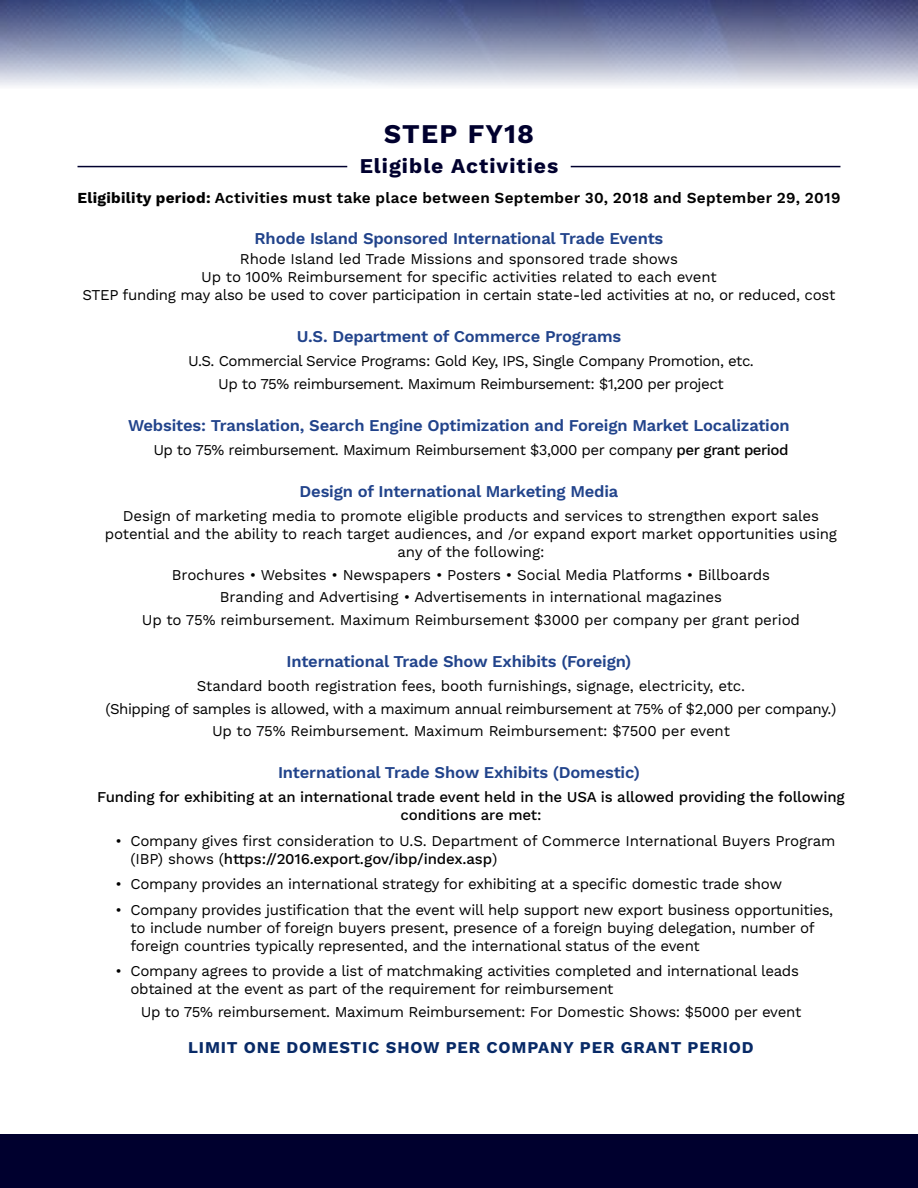
<style>
.page{position:relative;width:918px;height:1188px;background:#fff}
.page>*{position:absolute;margin:0;border:0;box-sizing:border-box;transform-origin:0 0}
.t1{font:700 27px "Work Sans";letter-spacing:.05em;color:#00002e}
.t2{font:700 21px "Work Sans";letter-spacing:.05em;color:#00002e}
.t3{font:600 16.5px "Work Sans";letter-spacing:-.01em;color:#21438b}
.t4{font:700 16.5px "Work Sans";letter-spacing:.05em;color:#082a67}
.t5{font:600 15.3px "Work Sans";letter-spacing:.02em;color:#000}
.t6{font:15px/18px "Work Sans";letter-spacing:-.02em;color:#000;text-align:center}
.t7{font:500 15px/18px "Work Sans";letter-spacing:-.01em;color:#000;text-align:center}
.s1{font-weight:700}
.s2{font-weight:500}
</style>
<div class="page">
<img style="left:0;top:0;width:918px;height:86px">
<hr style="left:78px;top:166px;width:269px;height:1px;background:#00002e">
<hr style="left:571px;top:166px;width:269px;height:1px;background:#00002e">
<div style="left:0;top:1134px;width:918px;height:54px;background:#00002e"></div>
<h1 class="t1" style="left:384px;top:123px;width:152px">STEP FY18</h1>
<h2 class="t2" style="left:360px;top:157px;width:200px">Eligible Activities</h2>
<p class="t5" style="left:78px;top:192px;width:764px"><span class="s1">Eligibility period:</span> Activities must take place between September 30, 2018 and September 29, 2019</p>
<p class="t3" style="left:255px;top:232px;width:410px">Rhode Island Sponsored International Trade Events</p>
<p class="t6" style="left:83px;top:251px;width:754px">Rhode Island led Trade Missions and sponsored trade shows<br>Up to 100% Reimbursement for specific activities related to each event<br>STEP funding may also be used to cover participation in certain state-led activities at no, or reduced, cost</p>
<p class="t3" style="left:297px;top:330px;width:326px">U.S. Department of Commerce Programs</p>
<p class="t6" style="left:188px;top:351px;width:567px;line-height:22.5px">U.S. Commercial Service Programs: Gold Key, IPS, Single Company Promotion, etc.<br>Up to 75% reimbursement. Maximum Reimbursement: $1,200 per project</p>
<p class="t3" style="left:128px;top:419px;width:663px">Websites: Translation, Search Engine Optimization and Foreign Market Localization</p>
<p class="t6" style="left:153px;top:442px;width:637px">Up to 75% reimbursement. Maximum Reimbursement $3,000 per company <span class="s2">per grant period</span></p>
<p class="t3" style="left:300px;top:485px;width:320px">Design of International Marketing Media</p>
<p class="t6" style="left:105px;top:508px;width:734px">Design of marketing media to promote eligible products and services to strengthen export sales potential and the ability to reach target audiences, and /or expand export market opportunities using any of the following:</p>
<p class="t6" style="left:142px;top:564px;width:660px;line-height:22.5px">Brochures • Websites • Newspapers • Posters • Social Media Platforms • Billboards<br>Branding and Advertising • Advertisements in international magazines<br>Up to 75% reimbursement. Maximum Reimbursement $3000 per company per grant period</p>
<p class="t3" style="left:287px;top:655px;width:346px">International Trade Show Exhibits (Foreign)</p>
<p class="t6" style="left:106px;top:676px;width:732px;line-height:22.5px">Standard booth registration fees, booth furnishings, signage, electricity, etc.<br>(Shipping of samples is allowed, with a maximum annual reimbursement at 75% of $2,000 per company.)<br>Up to 75% Reimbursement. Maximum Reimbursement: $7500 per event</p>
<p class="t3" style="left:278px;top:766px;width:363px">International Trade Show Exhibits (Domestic)</p>
<p class="t7" style="left:97px;top:789px;width:749px">Funding for exhibiting at an international trade event held in the USA is allowed providing the following conditions are met:</p>
<p class="t6" style="left:130px;top:833px;width:707px;text-align:left;text-indent:-15px">• Company gives first consideration to U.S. Department of Commerce International Buyers Program (IBP) shows (<span class="s2">https://2016.export.gov/ibp/index.asp</span>)</p>
<p class="t6" style="left:115px;top:876px;width:668px">• Company provides an international strategy for exhibiting at a specific domestic trade show</p>
<p class="t6" style="left:130px;top:902px;width:704px;text-align:left;text-indent:-15px">• Company provides justification that the event will help support new export business opportunities, to include number of foreign buyers present, presence of a foreign buying delegation, number of foreign countries typically represented, and the international status of the event</p>
<p class="t6" style="left:130px;top:963px;width:670px;text-align:left;text-indent:-15px">• Company agrees to provide a list of matchmaking activities completed and international leads obtained at the event as part of the requirement for reimbursement</p>
<p class="t6" style="left:141px;top:1004px;width:662px">Up to 75% reimbursement. Maximum Reimbursement: For Domestic Shows: $5000 per event</p>
<p class="t4" style="left:188px;top:1041px;width:567px">LIMIT ONE DOMESTIC SHOW PER COMPANY PER GRANT PERIOD</p>
</div>
